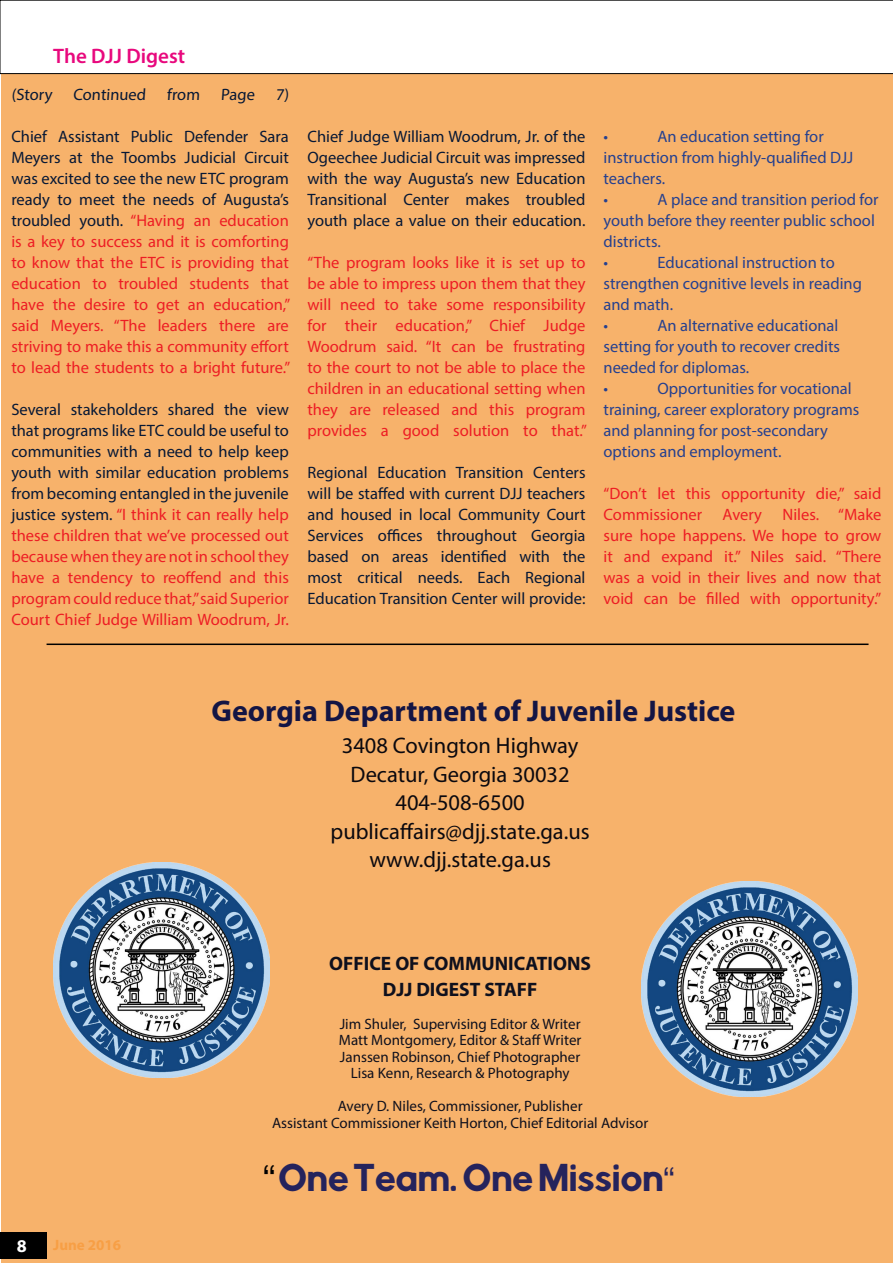
<style>
.page{position:relative;width:893px;height:1263px;background:#fff}
.page>*{position:absolute;margin:0;border:0;box-sizing:border-box;transform-origin:0 0}
.t1{font:33px "Rabbid Highway Sign II";color:#25235c}
.t2{font:700 30px "Myriad Pro";color:#141544}
.t3{font:22.5px/28.5px "Myriad Pro";color:#0b090f;text-align:center}
.t4{font:600 21px "Myriad Pro";color:#e8087d}
.t5{font:700 19.5px/25.5px "Myriad Pro";color:#0f101d;text-align:center}
.t6{font:700 18px "Myriad Pro";color:#fff}
.t7{font:16.5px/21px "Myriad Pro";color:#ed1d24;text-align:justify}
.t8{font:16.5px/21px "Myriad Pro";color:#071835;text-align:justify}
.t9{font:16.5px/21px "Myriad Pro";color:#25408f}
.t10{font:15px/16.5px "Myriad Pro";color:#0f101d;text-align:center}
.t11{font:700 15px "Myriad Pro";color:#f79f45}
.s1{color:#071835}
</style>
<div class="page">
<div style="left:1px;top:73px;width:892px;height:1190px;background:#f7b26b"></div>
<svg style="left:0;top:0;width:893px;height:74px"></svg>
<div style="left:0;top:1232px;width:47px;height:26px;background:#000"></div>
<img style="left:54px;top:862px;width:215px;height:216px">
<img style="left:641px;top:881px;width:216px;height:216px">
<hr style="left:47px;top:643px;width:821px;height:2px;background:#000">
<p class="t4" style="left:53px;top:42px;width:133px">The DJJ Digest</p>
<p class="t8" style="left:11px;top:83px;width:280px">(Story Continued from Page 7)</p>
<p class="t7" style="left:11px;top:125px;width:280px"><span class="s1">Chief Assistant Public Defender Sara Meyers at the Toombs Judicial Circuit was excited to see the new ETC program ready to meet the needs of Augusta’s troubled youth.</span> “Having an education is a key to success and it is comforting to know that the ETC is providing that education to troubled students that have the desire to get an education,” said Meyers. “The leaders there are striving to make this a community effort to lead the students to a bright future.”</p>
<p class="t7" style="left:11px;top:398px;width:279px"><span class="s1">Several stakeholders shared the view that programs like ETC could be useful to communities with a need to help keep youth with similar education problems from becoming entangled in the juvenile justice system.</span> “I think it can really help these children that we’ve processed out because when they are not in school they have a tendency to reoffend and this program could reduce that,” said Superior Court Chief Judge William Woodrum, Jr.</p>
<p class="t8" style="left:307px;top:125px;width:280px">Chief Judge William Woodrum, Jr. of the Ogeechee Judicial Circuit was impressed with the way Augusta’s new Education Transitional Center makes troubled youth place a value on their education.</p>
<p class="t7" style="left:307px;top:251px;width:281px">“The program looks like it is set up to be able to impress upon them that they will need to take some responsibility for their education,” Chief Judge Woodrum said. “It can be frustrating to the court to not be able to place the children in an educational setting when they are released and this program provides a good solution to that.”</p>
<p class="t8" style="left:307px;top:461px;width:280px">Regional Education Transition Centers will be staffed with current DJJ teachers and housed in local Community Court Services offices throughout Georgia based on areas identified with the most critical needs. Each Regional Education Transition Center will provide:</p>
<p class="t9" style="left:603px;top:125px;width:251px;text-indent:54px">An education setting for instruction from highly-qualified DJJ teachers.<br>•</p>
<p class="t9" style="left:603px;top:125px;width:6px">•</p>
<p class="t9" style="left:603px;top:188px;width:277px;text-indent:54px">A place and transition period for youth before they reenter public school districts.<br>•</p>
<p class="t9" style="left:603px;top:251px;width:260px;text-indent:54px">Educational instruction to strengthen cognitive levels in reading and math.<br>•</p>
<p class="t9" style="left:603px;top:314px;width:238px;text-indent:54px">An alternative educational setting for youth to recover credits needed for diplomas.<br>•</p>
<p class="t9" style="left:603px;top:377px;width:257px;text-indent:54px">Opportunities for vocational training, career exploratory programs and planning for post-secondary options and employment.</p>
<p class="t7" style="left:603px;top:482px;width:279px">“Don’t let this opportunity die,” said Commissioner Avery Niles. “Make sure hope happens. We hope to grow it and expand it.” Niles said. “There was a void in their lives and now that void can be filled with opportunity.”</p>
<h2 class="t2" style="left:211px;top:691px;width:526px">Georgia Department of Juvenile Justice</h2>
<h3 class="t3" style="left:331px;top:731px;width:261px">3408 Covington Highway<br>Decatur, Georgia 30032<br>404-508-6500 publicaffairs@djj.state.ga.us www.djj.state.ga.us</h3>
<p class="t6" style="left:17px;top:1234px;width:11px">8</p>
<p class="t11" style="left:53px;top:1235px;width:69px">June 2016</p>
<p class="t5" style="left:329px;top:950px;width:263px">OFFICE OF COMMUNICATIONS<br>DJJ DIGEST STAFF</p>
<p class="t10" style="left:339px;top:1015px;width:244px">Jim Shuler, Supervising Editor &amp; Writer Matt Montgomery, Editor &amp; Staff Writer Janssen Robinson, Chief Photographer Lisa Kenn, Research &amp; Photography</p>
<p class="t10" style="left:272px;top:1097px;width:378px">Avery D. Niles, Commissioner, Publisher<br>Assistant Commissioner Keith Horton, Chief Editorial Advisor</p>
<h1 class="t1" style="left:278px;top:1158px;width:387px">One Team. One Mission</h1>
</div>
